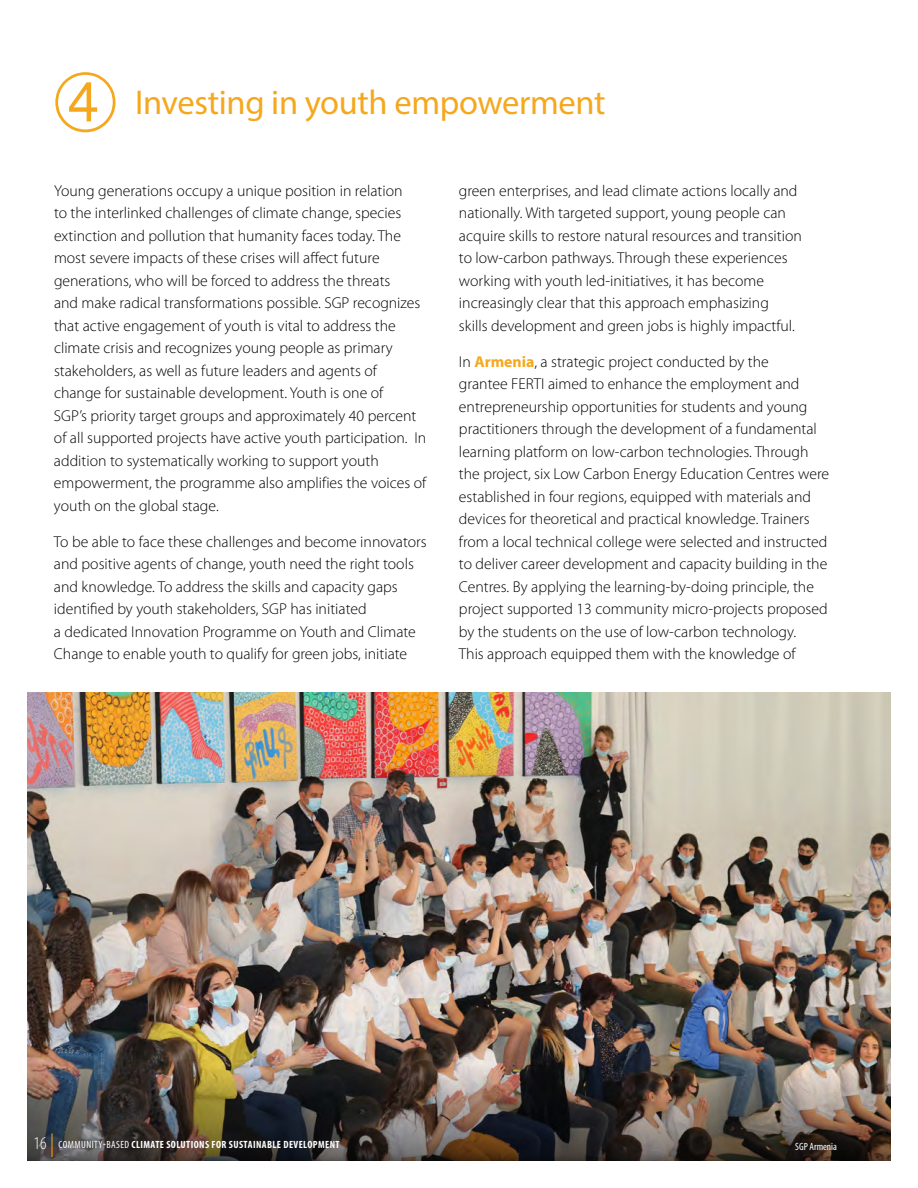
<style>
.page{position:relative;width:918px;height:1188px;background:#fff}
.page>*{position:absolute;margin:0;border:0;box-sizing:border-box;transform-origin:0 0}
.t1{font:34.5px "Myriad Pro";letter-spacing:-.01em;color:#f5a81d}
.t2{font:300 15.75px/22.5px "Myriad Pro";color:#000}
.t3{font:700 condensed 10.5px "Myriad Pro";letter-spacing:.04em;color:#fff}
.t4{font:condensed 10.5px "Myriad Pro";color:#fff}
.s1{font-weight:700;color:#f5a81d}
.s2{font-weight:300;font-size:18px}
.s3{font-weight:400}
</style>
<div class="page">
<img style="left:27px;top:692px;width:864px;height:373px">
<img style="left:27px;top:1065px;width:864px;height:96px">
<svg style="left:52px;top:1133px;width:1px;height:24px"></svg>
<h1 class="t1" style="left:135px;top:81px;width:472px">Investing in youth empowerment</h1>
<p class="t2" style="left:54px;top:179px;width:374px">Young generations occupy a unique position in relation<br>to the interlinked challenges of climate change, species extinction and pollution that humanity faces today. The most severe impacts of these crises will affect future generations, who will be forced to address the threats<br>and make radical transformations possible. SGP recognizes that active engagement of youth is vital to address the climate crisis and recognizes young people as primary stakeholders, as well as future leaders and agents of change for sustainable development. Youth is one of<br>SGP’s priority target groups and approximately 40 percent of all supported projects have active youth participation. In addition to systematically working to support youth empowerment, the programme also amplifies the voices of youth on the global stage.</p>
<p class="t2" style="left:54px;top:530px;width:374px">To be able to face these challenges and become innovators and positive agents of change, youth need the right tools and knowledge. To address the skills and capacity gaps identified by youth stakeholders, SGP has initiated<br>a dedicated Innovation Programme on Youth and Climate Change to enable youth to qualify for green jobs, initiate</p>
<p class="t2" style="left:459px;top:179px;width:344px">green enterprises, and lead climate actions locally and nationally. With targeted support, young people can acquire skills to restore natural resources and transition to low-carbon pathways. Through these experiences working with youth led-initiatives, it has become increasingly clear that this approach emphasizing<br>skills development and green jobs is highly impactful.</p>
<p class="t2" style="left:459px;top:350px;width:372px">In <span class="s1">Armenia</span>, a strategic project conducted by the<br>grantee FERTI aimed to enhance the employment and entrepreneurship opportunities for students and young practitioners through the development of a fundamental learning platform on low-carbon technologies. Through the project, six Low Carbon Energy Education Centres were established in four regions, equipped with materials and devices for theoretical and practical knowledge. Trainers from a local technical college were selected and instructed to deliver career development and capacity building in the Centres. By applying the learning-by-doing principle, the project supported 13 community micro-projects proposed by the students on the use of low-carbon technology.<br>This approach equipped them with the knowledge of</p>
<p class="t3" style="left:34px;top:1138px;width:308px"><span class="s2">16</span> <span class="s3">COMMUNITY-BASED</span> CLIMATE SOLUTIONS FOR SUSTAINABLE DEVELOPMENT</p>
<p class="t4" style="left:795px;top:1140px;width:43px">SGP Armenia</p>
</div>
